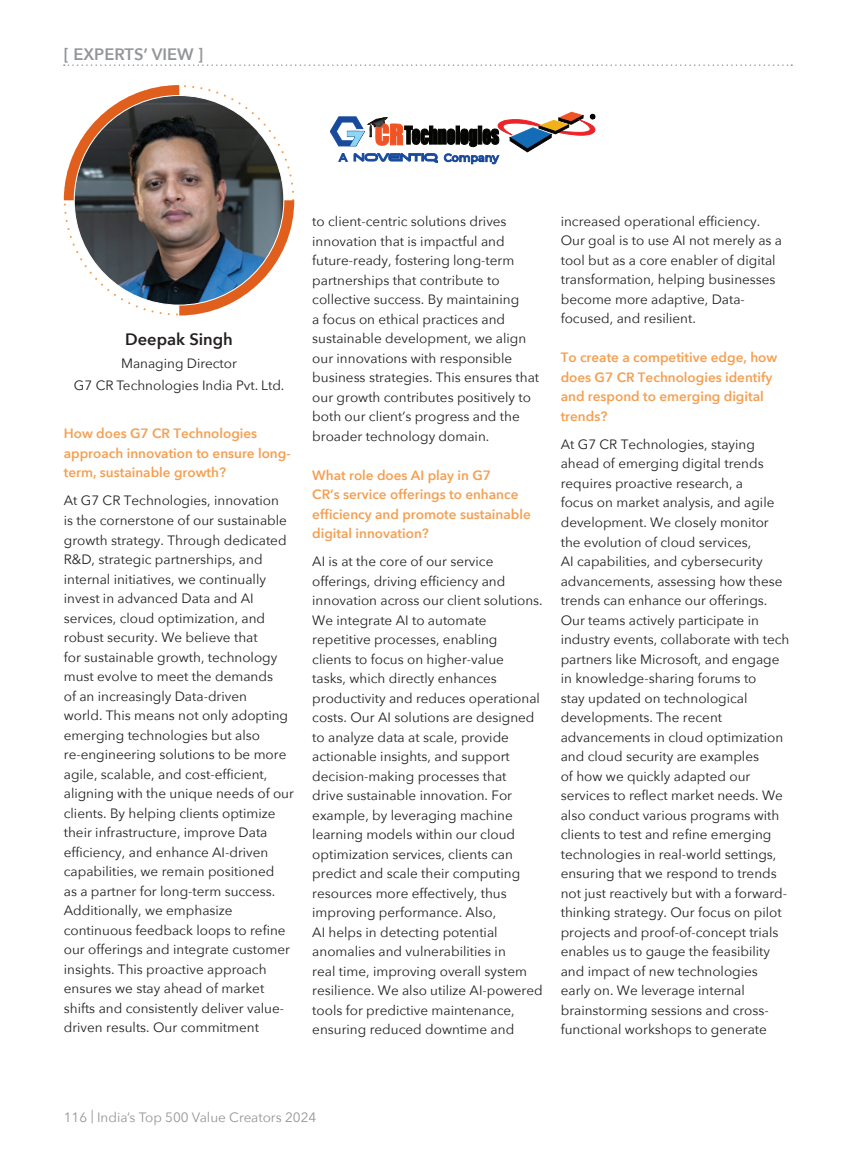
<style>
.page{position:relative;width:855px;height:1157px;background:#fff}
.page>*{position:absolute;margin:0;border:0;box-sizing:border-box;transform-origin:0 0}
.t1{font:600 16.5px "Avenir Next";color:#939598}
.t2{font:600 16.5px "Avenir Next";color:#231f20}
.t3{font:13.5px/19.5px "Avenir Next";color:#231f20}
.t4{font:600 13.5px/19.5px "Avenir Next";color:#f4a052}
.t5{font:13.5px "Avenir Next";color:#939598}
</style>
<div class="page">
<svg style="left:64px;top:64px;width:728px;height:2px"></svg>
<svg style="left:330px;top:112px;width:265px;height:52px"></svg>
<svg style="left:64px;top:85px;width:230px;height:230px"></svg>
<svg style="left:64px;top:85px;width:230px;height:230px"></svg>
<img style="left:74px;top:95px;width:210px;height:210px;border-radius:105px">
<p class="t1" style="left:64px;top:40px;width:141px">[ EXPERTS’ VIEW ]</p>
<p class="t2" style="left:125px;top:325px;width:109px">Deepak Singh</p>
<p class="t3" style="left:74px;top:351px;width:212px;line-height:22.2px;text-align:center">Managing Director<br>G7 CR Technologies India Pvt. Ltd.</p>
<p class="t4" style="left:64px;top:424px;width:228px">How does G7 CR Technologies approach innovation to ensure long&shy;term, sustainable growth?</p>
<p class="t3" style="left:64px;top:490px;width:232px">At G7 CR Technologies, innovation<br>is the cornerstone of our sustainable growth strategy. Through dedicated R&amp;D, strategic partnerships, and internal initiatives, we continually invest in advanced Data and AI services, cloud optimization, and robust security. We believe that<br>for sustainable growth, technology must evolve to meet the demands<br>of an increasingly Data-driven<br>world. This means not only adopting emerging technologies but also re-engineering solutions to be more agile, scalable, and cost-efficient, aligning with the unique needs of our clients. By helping clients optimize their infrastructure, improve Data efficiency, and enhance AI-driven capabilities, we remain positioned<br>as a partner for long-term success.<br>Additionally, we emphasize continuous feedback loops to refine our offerings and integrate customer insights. This proactive approach ensures we stay ahead of market shifts and consistently deliver value&shy;driven results. Our commitment</p>
<p class="t3" style="left:312px;top:211px;width:228px">to client-centric solutions drives innovation that is impactful and future-ready, fostering long-term partnerships that contribute to collective success. By maintaining<br>a focus on ethical practices and sustainable development, we align our innovations with responsible business strategies. This ensures that our growth contributes positively to both our client’s progress and the broader technology domain.</p>
<p class="t4" style="left:312px;top:465px;width:220px">What role does AI play in G7<br>CR’s service offerings to enhance efficiency and promote sustainable digital innovation?</p>
<p class="t3" style="left:312px;top:551px;width:232px">AI is at the core of our service offerings, driving efficiency and innovation across our client solutions.<br>We integrate AI to automate repetitive processes, enabling<br>clients to focus on higher-value<br>tasks, which directly enhances productivity and reduces operational costs. Our AI solutions are designed to analyze data at scale, provide actionable insights, and support decision-making processes that<br>drive sustainable innovation. For example, by leveraging machine learning models within our cloud optimization services, clients can predict and scale their computing resources more effectively, thus improving performance. Also,<br>AI helps in detecting potential anomalies and vulnerabilities in<br>real time, improving overall system resilience. We also utilize AI-powered tools for predictive maintenance, ensuring reduced downtime and</p>
<p class="t3" style="left:561px;top:211px;width:223px">increased operational efficiency.<br>Our goal is to use AI not merely as a tool but as a core enabler of digital transformation, helping businesses become more adaptive, Data&shy;focused, and resilient.</p>
<p class="t4" style="left:561px;top:348px;width:218px">To create a competitive edge, how does G7 CR Technologies identify and respond to emerging digital trends?</p>
<p class="t3" style="left:561px;top:434px;width:230px">At G7 CR Technologies, staying ahead of emerging digital trends requires proactive research, a<br>focus on market analysis, and agile development. We closely monitor the evolution of cloud services,<br>AI capabilities, and cybersecurity advancements, assessing how these trends can enhance our offerings.<br>Our teams actively participate in industry events, collaborate with tech partners like Microsoft, and engage in knowledge-sharing forums to<br>stay updated on technological developments. The recent advancements in cloud optimization and cloud security are examples<br>of how we quickly adapted our services to reflect market needs. We also conduct various programs with clients to test and refine emerging technologies in real-world settings, ensuring that we respond to trends not just reactively but with a forward&shy;thinking strategy. Our focus on pilot projects and proof-of-concept trials enables us to gauge the feasibility and impact of new technologies early on. We leverage internal brainstorming sessions and cross&shy;functional workshops to generate</p>
<p class="t5" style="left:64px;top:1105px;width:254px">116 | India’s Top 500 Value Creators 2024</p>
</div>
